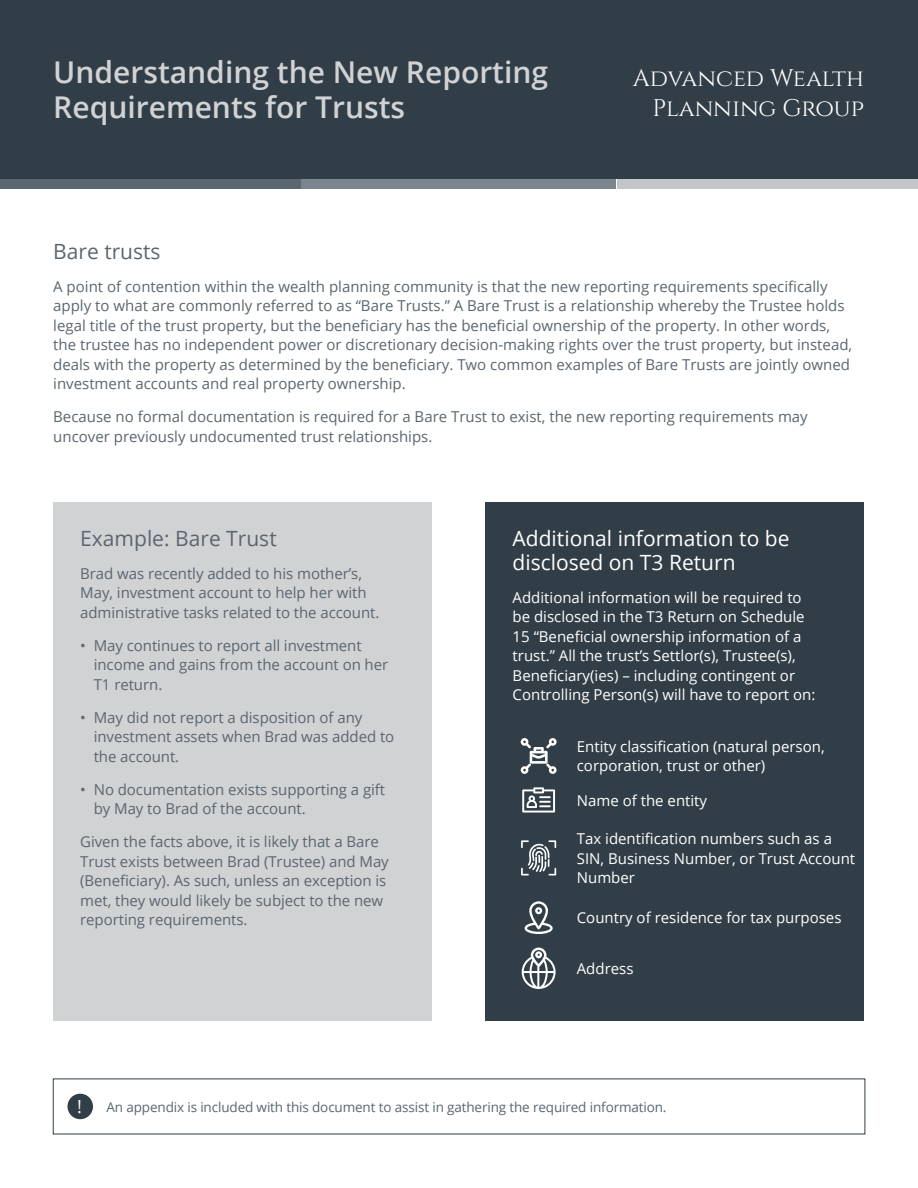
<style>
.page{position:relative;width:918px;height:1188px;background:#fff}
.page>*{position:absolute;margin:0;border:0;box-sizing:border-box;transform-origin:0 0}
.t1{font:600 30px/34.5px "Open Sans";color:#d1d2d4}
.t2{font:24px/30px "Cinzel";letter-spacing:-.005em;color:#fff;text-align:right}
.t3{font:21px/24px "Open Sans";color:#fff}
.t4{font:21px "Open Sans";color:#5a6670}
.t5{font:18px "Open Sans";color:#fff}
.t6{font:15px/19.5px "Open Sans";color:#5a6670}
.t7{font:15px/19.5px "Open Sans";color:#fff}
.t8{font:13.5px "Open Sans";letter-spacing:-.01em;color:#5a6670}
</style>
<div class="page">
<div style="left:0;top:179px;width:301px;height:10px;background:#5a6670"></div>
<div style="left:302px;top:179px;width:314px;height:10px;background:#7c858c"></div>
<div style="left:617px;top:179px;width:301px;height:10px;background:#c4c5c9"></div>
<div style="left:0;top:0;width:918px;height:179px;background:#313e48"></div>
<div style="left:53px;top:503px;width:379px;height:518px;background:#d1d2d4"></div>
<div style="left:486px;top:503px;width:378px;height:518px;background:#313e48"></div>
<svg style="left:521px;top:738px;width:36px;height:36px"></svg>
<svg style="left:522px;top:787px;width:33px;height:26px"></svg>
<svg style="left:521px;top:840px;width:35px;height:35px"></svg>
<svg style="left:525px;top:901px;width:28px;height:33px"></svg>
<svg style="left:522px;top:948px;width:34px;height:41px"></svg>
<div style="left:68px;top:1094px;width:25px;height:25px;background:#313e48;border-radius:50%"></div>
<h1 class="t1" style="left:53px;top:55px;width:496px">Understanding the New Reporting<br>Requirements for Trusts</h1>
<h2 class="t2" style="left:633px;top:63px;width:233px">Advanced Wealth<br>Planning Group</h2>
<p class="t4" style="left:53px;top:237px;width:109px">Bare trusts</p>
<p class="t6" style="left:53px;top:276px;width:800px">A point of contention within the wealth planning community is that the new reporting requirements specifically apply to what are commonly referred to as “Bare Trusts.” A Bare Trust is a relationship whereby the Trustee holds legal title of the trust property, but the beneficiary has the beneficial ownership of the property. In other words, the trustee has no independent power or discretionary decision-making rights over the trust property, but instead, deals with the property as determined by the beneficiary. Two common examples of Bare Trusts are jointly owned investment accounts and real property ownership.</p>
<p class="t6" style="left:53px;top:407px;width:756px">Because no formal documentation is required for a Bare Trust to exist, the new reporting requirements may uncover previously undocumented trust relationships.</p>
<p class="t4" style="left:80px;top:524px;width:198px">Example: Bare Trust</p>
<p class="t6" style="left:80px;top:563px;width:301px">Brad was recently added to his mother’s,<br>May, investment account to help her with administrative tasks related to the account.</p>
<p class="t6" style="left:94px;top:635px;width:296px;text-indent:-14px">• May continues to report all investment income and gains from the account on her<br>T1 return.</p>
<p class="t6" style="left:94px;top:707px;width:302px;text-indent:-14px">• May did not report a disposition of any investment assets when Brad was added to the account.</p>
<p class="t6" style="left:94px;top:779px;width:293px;text-indent:-14px">• No documentation exists supporting a gift by May to Brad of the account.</p>
<p class="t6" style="left:80px;top:832px;width:310px">Given the facts above, it is likely that a Bare Trust exists between Brad (Trustee) and May (Beneficiary). As such, unless an exception is met, they would likely be subject to the new reporting requirements.</p>
<p class="t3" style="left:513px;top:526px;width:278px">Additional information to be disclosed on T3 Return</p>
<p class="t7" style="left:513px;top:587px;width:304px">Additional information will be required to be disclosed in the T3 Return on Schedule 15 “Beneficial ownership information of a trust.” All the trust’s Settlor(s), Trustee(s), Beneficiary(ies) – including contingent or Controlling Person(s) will have to report on:</p>
<p class="t7" style="left:577px;top:736px;width:249px">Entity classification (natural person, corporation, trust or other)</p>
<p class="t7" style="left:577px;top:790px;width:132px">Name of the entity</p>
<p class="t7" style="left:577px;top:829px;width:280px">Tax identification numbers such as a<br>SIN, Business Number, or Trust Account<br>Number</p>
<p class="t7" style="left:577px;top:908px;width:266px">Country of residence for tax purposes</p>
<p class="t7" style="left:577px;top:958px;width:58px">Address</p>
<p class="t5" style="left:77px;top:1094px;width:6px">!</p>
<p class="t8" style="left:106px;top:1097px;width:562px">An appendix is included with this document to assist in gathering the required information.</p>
</div>
